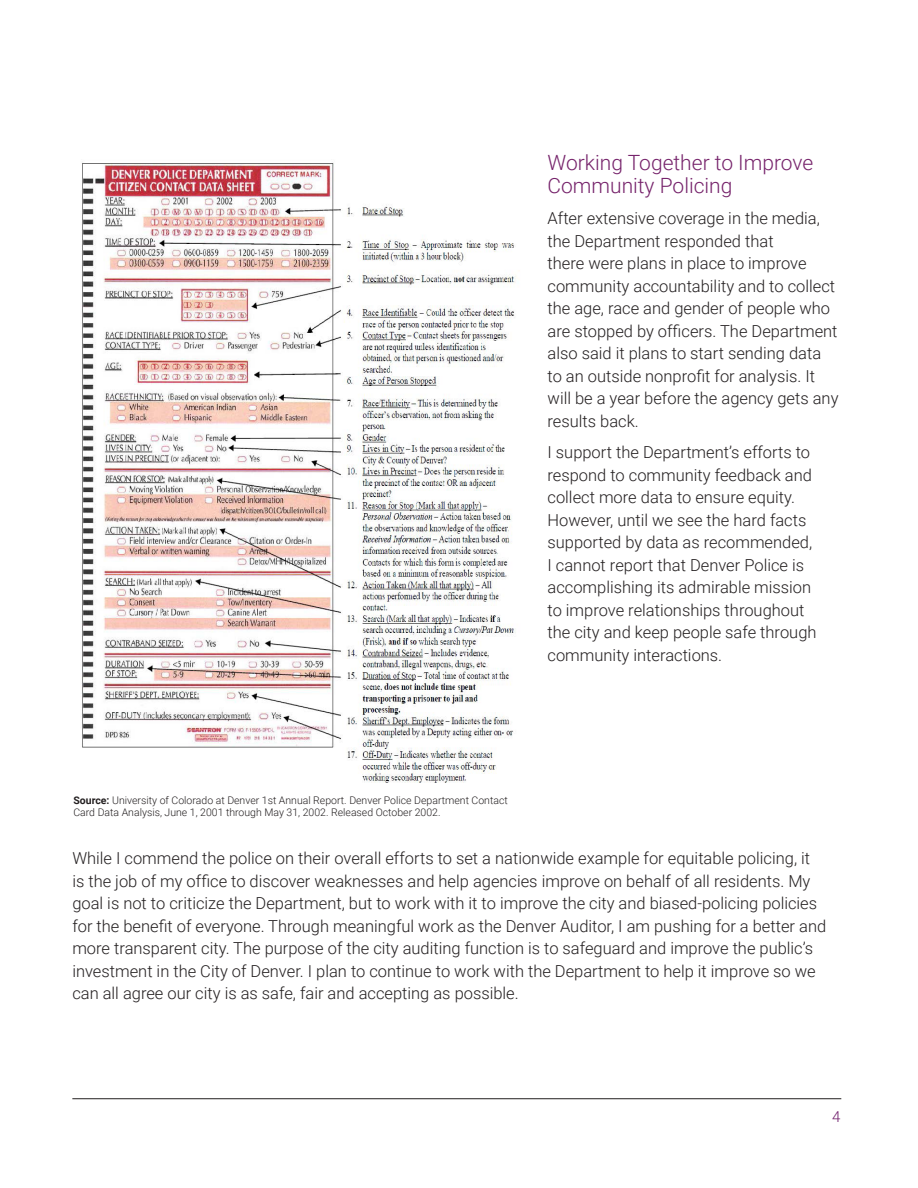
<style>
.page{position:relative;width:918px;height:1188px;background:#fff}
.page>*{position:absolute;margin:0;border:0;box-sizing:border-box;transform-origin:0 0}
.t1{font:300 21px/22.5px "Roboto";color:#76236b}
.t2{font:300 16.5px/22.5px "Roboto";color:#231f20}
.t3{font:300 15px "Roboto";color:#72206d}
.t4{font:300 10.5px/12.6px "Roboto";color:#231f20}
.s1{font-weight:700}
</style>
<div class="page">
<img style="left:82px;top:163px;width:434px;height:620px">
<hr style="left:72px;top:1098px;width:769px;height:1px;background:#231f20">
<p class="t1" style="left:548px;top:151px;width:267px">Working Together to Improve<br>Community Policing</p>
<p class="t2" style="left:548px;top:206px;width:292px">After extensive coverage in the media, the Department responded that<br>there were plans in place to improve community accountability and to collect the age, race and gender of people who are stopped by officers. The Department also said it plans to start sending data to an outside nonprofit for analysis. It will be a year before the agency gets any results back.</p>
<p class="t2" style="left:548px;top:440px;width:270px">I support the Department’s efforts to respond to community feedback and collect more data to ensure equity.<br>However, until we see the hard facts supported by data as recommended, I cannot report that Denver Police is accomplishing its admirable mission to improve relationships throughout the city and keep people safe through community interactions.</p>
<p class="t4" style="left:73px;top:793px;width:436px"><span class="s1">Source:</span> University of Colorado at Denver 1st Annual Report. Denver Police Department Contact<br>Card Data Analysis, June 1, 2001 through May 31, 2002. Released October 2002.</p>
<p class="t2" style="left:72px;top:847px;width:755px">While I commend the police on their overall efforts to set a nationwide example for equitable policing, it is the job of my office to discover weaknesses and help agencies improve on behalf of all residents. My goal is not to criticize the Department, but to work with it to improve the city and biased-policing policies for the benefit of everyone. Through meaningful work as the Denver Auditor, I am pushing for a better and more transparent city. The purpose of the city auditing function is to safeguard and improve the public’s investment in the City of Denver. I plan to continue to work with the Department to help it improve so we can all agree our city is as safe, fair and accepting as possible.</p>
<p class="t3" style="left:832px;top:1106px;width:10px">4</p>
</div>
